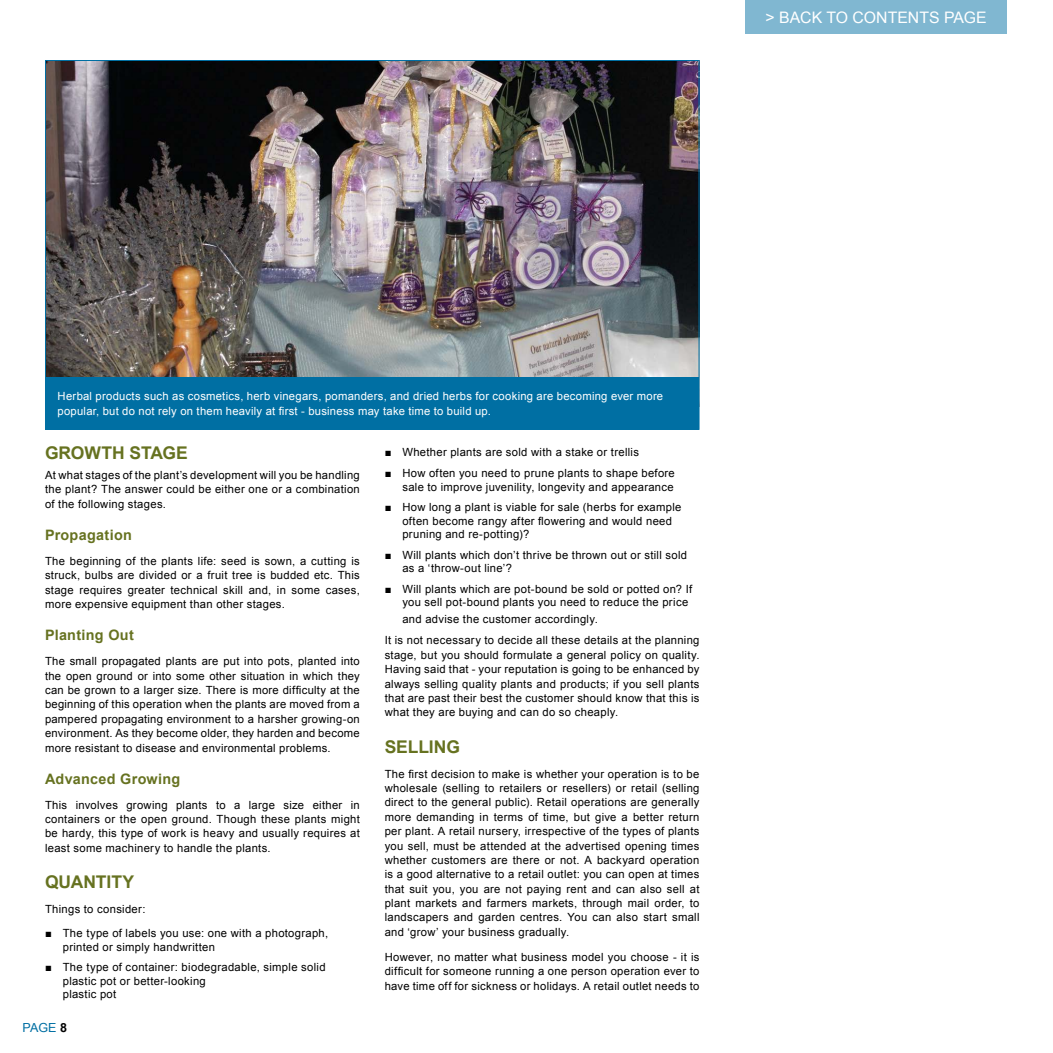
<style>
.page{position:relative;width:1053px;height:1053px;background:#fff}
.page>*{position:absolute;margin:0;border:0;box-sizing:border-box;transform-origin:0 0}
.t1{font:700 17.5px "Arial";letter-spacing:-.005em;color:#667220}
.t2{font:15.88px "Arial";color:#fff}
.t3{font:700 14.38px "Arial";letter-spacing:.02em;color:#667220}
.t4{font:12.5px "Arial";color:#006fa3}
.t5{font:700 12.5px "Arial";color:#000}
.t6{font:11.25px/14.4px "Arial";letter-spacing:.025em;color:#000;text-align:justify}
.t7{font:11.25px/14.4px "Arial";letter-spacing:.02em;color:#fff}
</style>
<div class="page">
<div style="left:745px;top:0;width:261px;height:34px;background:#80b7d1"></div>
<img style="left:45px;top:60px;width:655px;height:370px">
<h2 class="t2" style="left:765px;top:7px;width:223px">&gt; BACK TO CONTENTS PAGE</h2>
<p class="t7" style="left:58px;top:389px;width:607px">Herbal products such as cosmetics, herb vinegars, pomanders, and dried herbs for cooking are becoming ever more popular, but do not rely on them heavily at first - business may take time to build up.</p>
<h1 class="t1" style="left:45px;top:441px;width:144px">GROWTH STAGE</h1>
<p class="t6" style="left:45px;top:468px;width:316px">At what stages of the plant’s development will you be handling the plant? The answer could be either one or a combination of the following stages.</p>
<p class="t3" style="left:45px;top:525px;width:88px">Propagation</p>
<p class="t6" style="left:45px;top:554px;width:316px">The beginning of the plants life: seed is sown, a cutting is struck, bulbs are divided or a fruit tree is budded etc. This stage requires greater technical skill and, in some cases, more expensive equipment than other stages.</p>
<p class="t3" style="left:45px;top:625px;width:90px">Planting Out</p>
<p class="t6" style="left:45px;top:654px;width:316px">The small propagated plants are put into pots, planted into the open ground or into some other situation in which they can be grown to a larger size. There is more difficulty at the beginning of this operation when the plants are moved from a pampered propagating environment to a harsher growing-on environment. As they become older, they harden and become more resistant to disease and environmental problems.</p>
<p class="t3" style="left:45px;top:769px;width:137px">Advanced Growing</p>
<p class="t6" style="left:45px;top:797px;width:316px">This involves growing plants to a large size either in containers or the open ground. Though these plants might be hardy, this type of work is heavy and usually requires at least some machinery to handle the plants.</p>
<h1 class="t1" style="left:45px;top:870px;width:91px">QUANTITY</h1>
<p class="t6" style="left:45px;top:901px;width:102px">Things to consider:</p>
<p class="t6" style="left:63px;top:926px;width:267px;line-height:13.5px;text-indent:-18px">■ The type of labels you use: one with a photograph, printed or simply handwritten</p>
<p class="t6" style="left:63px;top:960px;width:264px;line-height:13.5px;text-align:left;text-indent:-18px">■ The type of container: biodegradable, simple solid plastic pot or better-looking<br>plastic pot</p>
<p class="t6" style="left:384px;top:445px;width:256px">■ Whether plants are sold with a stake or trellis</p>
<p class="t6" style="left:384px;top:466px;width:292px;line-height:13.5px;text-align:right">■ How often you need to prune plants to shape before sale to improve juvenility, longevity and appearance</p>
<p class="t6" style="left:402px;top:500px;width:280px;line-height:13.5px;text-align:left;text-indent:-18px">■ How long a plant is viable for sale (herbs for example often become rangy after flowering and would need pruning and re-potting)?</p>
<p class="t6" style="left:402px;top:548px;width:286px;line-height:13.5px;text-indent:-18px">■ Will plants which don’t thrive be thrown out or still sold as a ‘throw-out line’?</p>
<p class="t6" style="left:402px;top:582px;width:291px;line-height:13.5px;text-indent:-18px">■ Will plants which are pot-bound be sold or potted on? If you sell pot-bound plants you need to reduce the price</p>
<p class="t6" style="left:384px;top:608px;width:316px;line-height:21.5px;text-indent:18px">and advise the customer accordingly.<br>It is not necessary to decide all these details at the planning</p>
<p class="t6" style="left:384px;top:647px;width:316px">stage, but you should formulate a general policy on quality.<br>Having said that - your reputation is going to be enhanced by always selling quality plants and products; if you sell plants that are past their best the customer should know that this is what they are buying and can do so cheaply.</p>
<h1 class="t1" style="left:384px;top:734px;width:77px">SELLING</h1>
<p class="t6" style="left:384px;top:766px;width:316px">The first decision to make is whether your operation is to be wholesale (selling to retailers or resellers) or retail (selling direct to the general public). Retail operations are generally more demanding in terms of time, but give a better return per plant. A retail nursery, irrespective of the types of plants you sell, must be attended at the advertised opening times whether customers are there or not. A backyard operation is a good alternative to a retail outlet: you can open at times that suit you, you are not paying rent and can also sell at plant markets and farmers markets, through mail order, to landscapers and garden centres. You can also start small and ‘grow’ your business gradually.</p>
<p class="t6" style="left:384px;top:949px;width:316px">However, no matter what business model you choose - it is difficult for someone running a one person operation ever to have time off for sickness or holidays. A retail outlet needs to</p>
<p class="t4" style="left:22px;top:1019px;width:10px">page</p>
<p class="t5" style="left:60px;top:1019px;width:8px">8</p>
</div>
